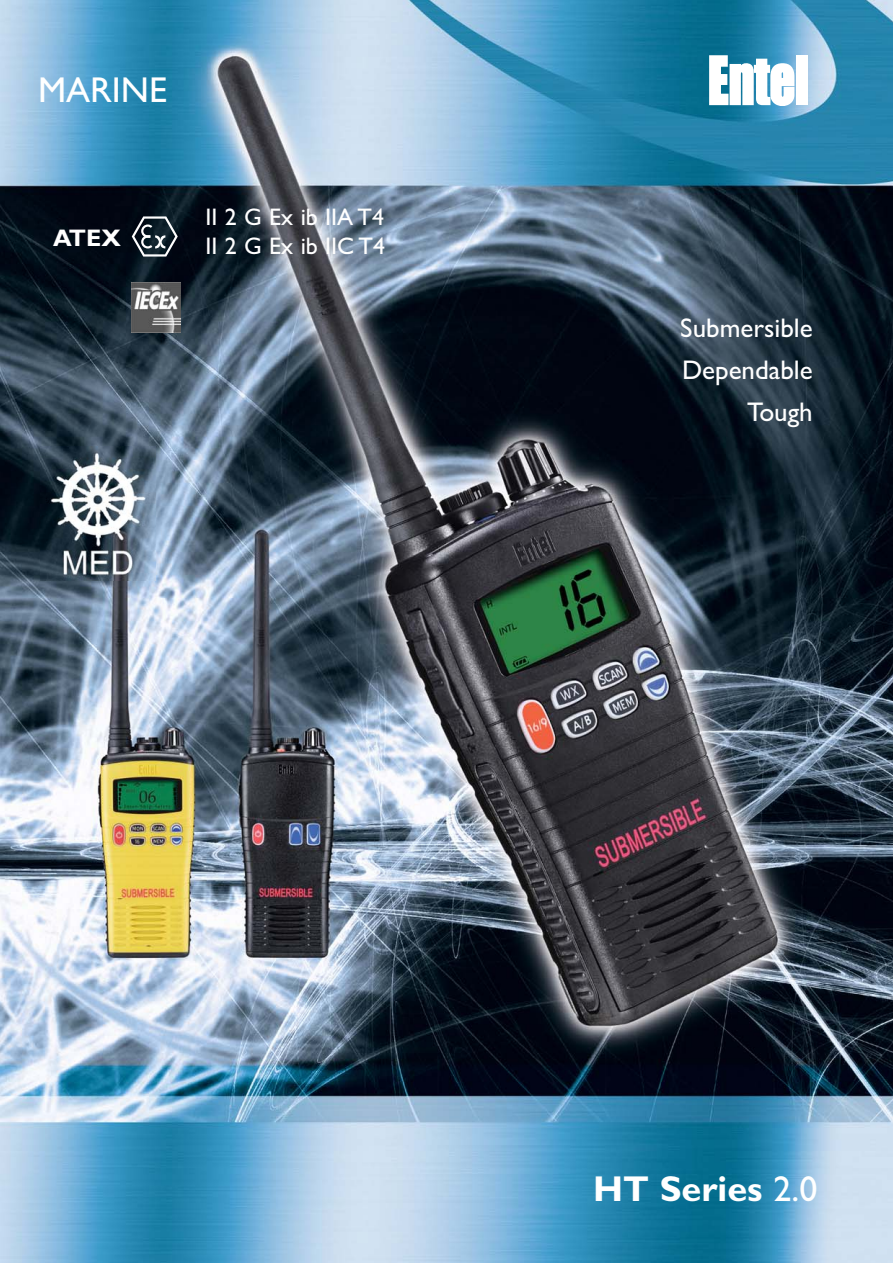
<style>
.page{position:relative;width:893px;height:1263px;background:#fff}
.page>*{position:absolute;margin:0;border:0;box-sizing:border-box;transform-origin:0 0}
.t1{font:700 36px "Gill Sans";color:#fff}
.t2{font:36px "Gill Sans";color:#fff}
.t3{font:27px/42px "Gill Sans";color:#fff;text-align:right}
.t4{font:24px/28.8px "Gill Sans";color:#fff}
.t5{font:700 24px "Gill Sans";color:#fff}
.s1{font-weight:400}
</style>
<div class="page">
<img style="left:0;top:0;width:892px;height:1263px">
<div style="left:796px;top:55px;width:12px;height:50px;background:#fff"></div>
<svg style="left:709px;top:55px;width:85px;height:55px"></svg>
<img style="left:41px;top:446px;width:114px;height:134px">
<svg style="left:132px;top:216px;width:46px;height:41px;background:#434e56"></svg>
<img style="left:131px;top:282px;width:50px;height:50px">
<h1 class="t2" style="left:38px;top:78px;width:130px">MARINE</h1>
<p class="t5" style="left:53px;top:230px;width:69px">ATEX</p>
<p class="t4" style="left:206px;top:205px;width:181px">II 2 G Ex ib IIA T4<br>II 2 G Ex ib IIC T4</p>
<p class="t3" style="left:680px;top:310px;width:134px">Submersible<br>Dependable<br>Tough</p>
<h1 class="t1" style="left:593px;top:1176px;width:226px">HT Series <span class="s1">2.0</span></h1>
</div>
